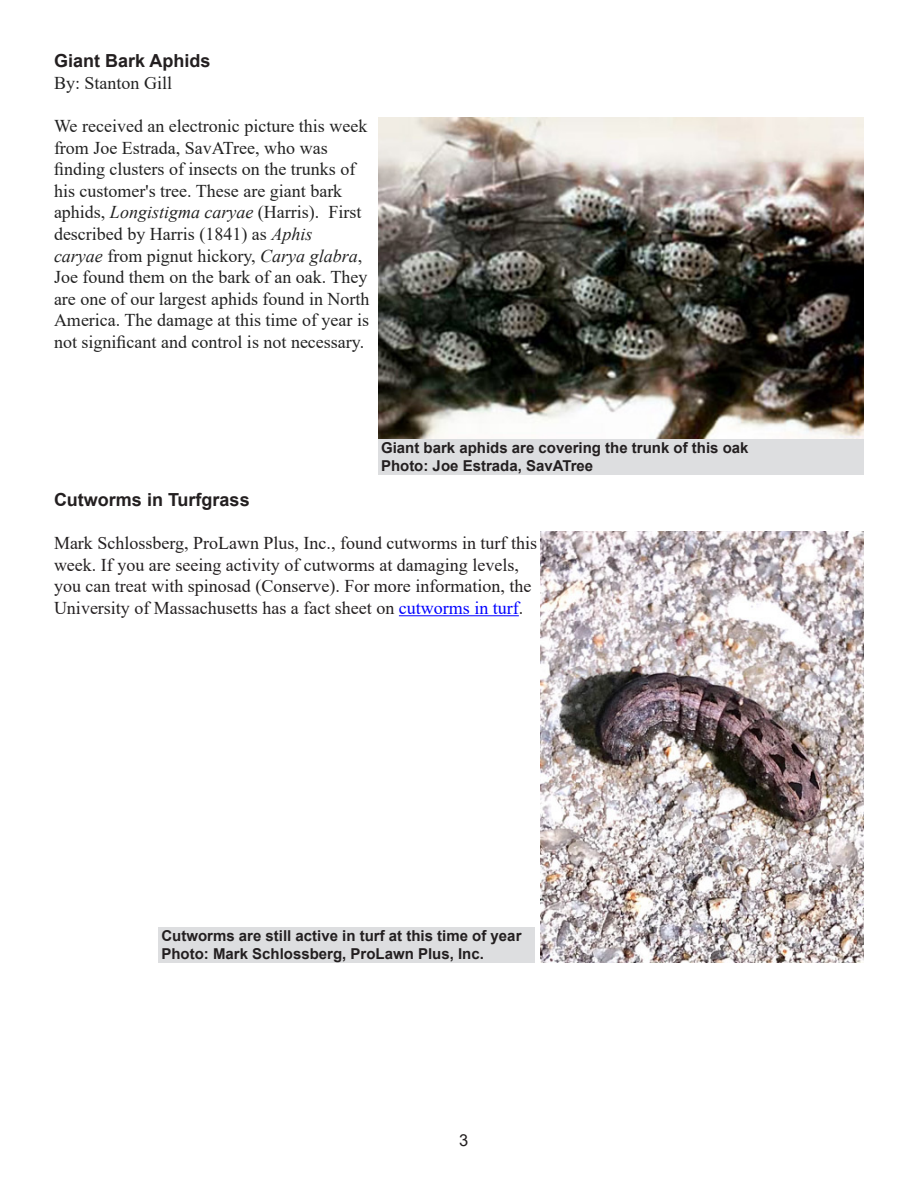
<style>
.page{position:relative;width:918px;height:1188px;background:#fff}
.page>*{position:absolute;margin:0;border:0;box-sizing:border-box;transform-origin:0 0}
.t1{font:18px/21.6px "Times New Roman";color:#222}
.t2{font:18px/21.6px "Times New Roman";color:#231f20}
.Headline{font:700 18px "Arial";color:#231f20}
.t3{font:16.5px "Arial";color:#231f20}
.Photo_credit{font:700 15px "Arial";color:#231f20}
.s1{font-style:italic}
.s2{color:#00f}
</style>
<div class="page">
<div style="left:378px;top:439px;width:486px;height:36px;background:#dddee0"></div>
<div style="left:158px;top:927px;width:377px;height:36px;background:#dddee0"></div>
<hr style="left:399px;top:615px;width:120px;height:1px;background:#00f">
<img style="left:378px;top:117px;width:486px;height:322px">
<img style="left:540px;top:531px;width:324px;height:432px">
<p class="Headline" style="left:54px;top:48px;width:158px">Giant Bark Aphids</p>
<p class="t1" style="left:54px;top:71px;width:120px">By: Stanton Gill</p>
<p class="t1" style="left:54px;top:115px;width:317px">We received an electronic picture this week from Joe Estrada, SavATree, who was finding clusters of insects on the trunks of his customer's tree. These are giant bark aphids, <span class="s1">Longistigma caryae</span> (Harris). First described by Harris (1841) as <span class="s1">Aphis<br>caryae</span> from pignut hickory, <span class="s1">Carya glabra</span>, Joe found them on the bark of an oak. They are one of our largest aphids found in North America. The damage at this time of year is not significant and control is not necessary.</p>
<p class="Photo_credit" style="left:381px;top:437px;width:369px">Giant bark aphids are covering the trunk of this oak</p>
<p class="Photo_credit" style="left:381px;top:455px;width:214px">Photo: Joe Estrada, SavATree</p>
<p class="Headline" style="left:54px;top:487px;width:197px">Cutworms in Turfgrass</p>
<p class="t2" style="left:54px;top:532px;width:485px">Mark Schlossberg, ProLawn Plus, Inc., found cutworms in turf this week. If you are seeing activity of cutworms at damaging levels, you can treat with spinosad (Conserve). For more information, the University of Massachusetts has a fact sheet on <span class="s2">cutworms in turf</span>.</p>
<p class="Photo_credit" style="left:161px;top:925px;width:362px">Cutworms are still active in turf at this time of year</p>
<p class="Photo_credit" style="left:161px;top:943px;width:324px">Photo: Mark Schlossberg, ProLawn Plus, Inc.</p>
<p class="t3" style="left:459px;top:1129px;width:11px">3</p>
</div>
